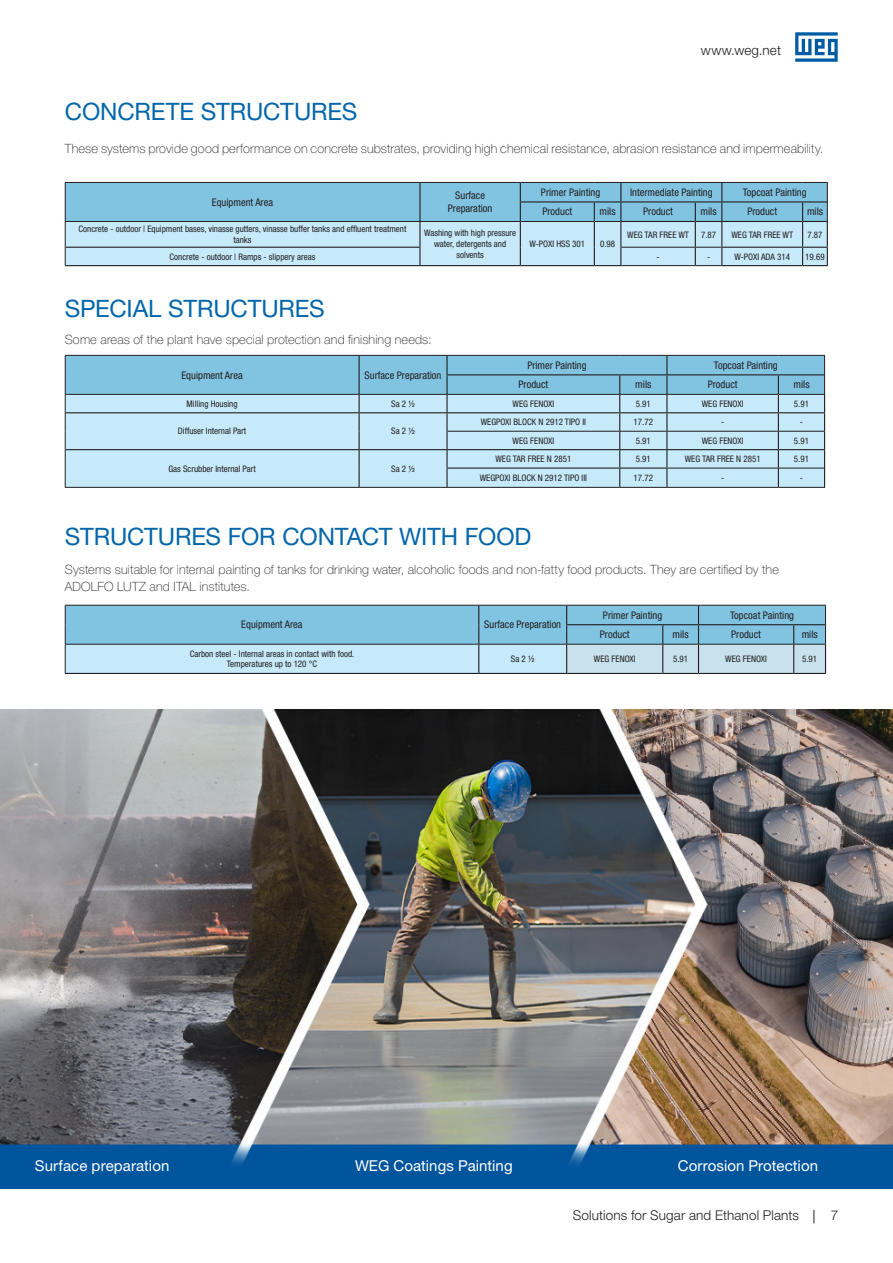
<style>
.page{position:relative;width:893px;height:1263px;background:#fff}
.page>*{position:absolute;margin:0;border:0;box-sizing:border-box;transform-origin:0 0}
.Título{font:24px "Helvetica Neue LT Pro";letter-spacing:-.01em;color:#0366aa}
.Título-2{font:15px "Helvetica Neue LT Pro";letter-spacing:.005em;color:#fff}
.t1{font:300 13.5px "Helvetica Neue LT Pro";letter-spacing:.01em;color:#231f20}
._09___Copy_BLACK_HN45_9pt{font:100 12.75px/17px "Helvetica Neue LT Pro";letter-spacing:.01em;color:#231f20}
._11___HeadTable_CENTERED_HN67_6pt{font:condensed 10.5px "Helvetica Neue LT Pro";color:#231f20}
.t2{font:condensed 9px/10.8px "Helvetica Neue LT Pro";color:#231f20;text-align:center}
</style>
<div class="page">
<svg style="left:795px;top:32px;width:43px;height:30px"></svg>
<svg style="left:813px;top:1210px;width:1px;height:13px"></svg>
<img style="left:0;top:709px;width:893px;height:479px">
<hr style="left:65px;top:487px;width:294px;height:1px;background:#231f20">
<hr style="left:359px;top:487px;width:88px;height:1px;background:#231f20">
<svg style="left:65px;top:355px;width:760px;height:132px;background:#aad4e8"></svg>
<hr style="left:447px;top:487px;width:173px;height:1px;background:#231f20">
<hr style="left:620px;top:487px;width:47px;height:1px;background:#231f20">
<hr style="left:667px;top:487px;width:111px;height:1px;background:#231f20">
<hr style="left:778px;top:487px;width:47px;height:1px;background:#231f20">
<svg style="left:65px;top:182px;width:763px;height:84px;background:#9dcce1"></svg>
<hr style="left:65px;top:673px;width:414px;height:1px;background:#231f20">
<hr style="left:479px;top:673px;width:88px;height:1px;background:#231f20">
<hr style="left:567px;top:673px;width:96px;height:1px;background:#231f20">
<hr style="left:663px;top:673px;width:35px;height:1px;background:#231f20">
<hr style="left:698px;top:673px;width:96px;height:1px;background:#231f20">
<hr style="left:794px;top:673px;width:32px;height:1px;background:#231f20">
<svg style="left:65px;top:605px;width:761px;height:68px;background:#9acce2"></svg>
<hr style="left:479px;top:644px;width:88px;height:1px;background:#231f20">
<hr style="left:567px;top:644px;width:96px;height:1px;background:#231f20">
<hr style="left:663px;top:644px;width:35px;height:1px;background:#231f20">
<hr style="left:698px;top:644px;width:96px;height:1px;background:#231f20">
<hr style="left:794px;top:644px;width:32px;height:1px;background:#231f20">
<p class="Título" style="left:65px;top:97px;width:294px">CONCRETE STRUCTURES</p>
<h3 class="t1" style="left:701px;top:42px;width:82px">www.weg.net</h3>
<p class="_09___Copy_BLACK_HN45_9pt" style="left:65px;top:140px;width:760px">These systems provide good performance on concrete substrates, providing high chemical resistance, abrasion resistance and impermeability.</p>
<p class="_11___HeadTable_CENTERED_HN67_6pt" style="left:212px;top:196px;width:63px">Equipment Area</p>
<p class="_11___HeadTable_CENTERED_HN67_6pt" style="left:455px;top:190px;width:31px">Surface</p>
<p class="_11___HeadTable_CENTERED_HN67_6pt" style="left:448px;top:202px;width:46px">Preparation</p>
<p class="_11___HeadTable_CENTERED_HN67_6pt" style="left:541px;top:186px;width:61px">Primer Painting</p>
<p class="_11___HeadTable_CENTERED_HN67_6pt" style="left:630px;top:186px;width:84px">Intermediate Painting</p>
<p class="_11___HeadTable_CENTERED_HN67_6pt" style="left:743px;top:186px;width:65px">Topcoat Painting</p>
<p class="_11___HeadTable_CENTERED_HN67_6pt" style="left:542px;top:206px;width:31px">Product</p>
<p class="_11___HeadTable_CENTERED_HN67_6pt" style="left:599px;top:206px;width:18px">mils</p>
<p class="_11___HeadTable_CENTERED_HN67_6pt" style="left:643px;top:206px;width:31px">Product</p>
<p class="_11___HeadTable_CENTERED_HN67_6pt" style="left:700px;top:206px;width:18px">mils</p>
<p class="_11___HeadTable_CENTERED_HN67_6pt" style="left:747px;top:206px;width:31px">Product</p>
<p class="_11___HeadTable_CENTERED_HN67_6pt" style="left:807px;top:206px;width:18px">mils</p>
<p class="t2" style="left:79px;top:223px;width:329px">Concrete - outdoor | Equipment bases, vinasse gutters, vinasse buffer tanks and effluent treatment tanks</p>
<p class="t2" style="left:424px;top:227px;width:94px">Washing with high pressure water, detergents and solvents</p>
<p class="t2" style="left:529px;top:238px;width:57px">W-POXI HSS 301</p>
<p class="t2" style="left:600px;top:238px;width:17px">0.98</p>
<p class="t2" style="left:627px;top:229px;width:63px">WEG TAR FREE WT</p>
<p class="t2" style="left:701px;top:229px;width:17px">7.87</p>
<p class="t2" style="left:731px;top:229px;width:63px">WEG TAR FREE WT</p>
<p class="t2" style="left:807px;top:229px;width:17px">7.87</p>
<p class="t2" style="left:170px;top:251px;width:147px">Concrete - outdoor | Ramps - slippery areas</p>
<p class="t2" style="left:656px;top:251px;width:5px">-</p>
<p class="t2" style="left:707px;top:251px;width:5px">-</p>
<p class="t2" style="left:734px;top:251px;width:57px">W-POXI ADA 314</p>
<p class="t2" style="left:805px;top:251px;width:21px">19.69</p>
<p class="Título" style="left:65px;top:293px;width:261px">SPECIAL STRUCTURES</p>
<p class="_09___Copy_BLACK_HN45_9pt" style="left:65px;top:331px;width:368px">Some areas of the plant have special protection and finishing needs:</p>
<p class="_11___HeadTable_CENTERED_HN67_6pt" style="left:181px;top:369px;width:63px">Equipment Area</p>
<p class="_11___HeadTable_CENTERED_HN67_6pt" style="left:365px;top:369px;width:78px">Surface Preparation</p>
<p class="_11___HeadTable_CENTERED_HN67_6pt" style="left:527px;top:359px;width:61px">Primer Painting</p>
<p class="_11___HeadTable_CENTERED_HN67_6pt" style="left:714px;top:359px;width:65px">Topcoat Painting</p>
<p class="_11___HeadTable_CENTERED_HN67_6pt" style="left:518px;top:379px;width:31px">Product</p>
<p class="_11___HeadTable_CENTERED_HN67_6pt" style="left:635px;top:379px;width:18px">mils</p>
<p class="_11___HeadTable_CENTERED_HN67_6pt" style="left:708px;top:379px;width:31px">Product</p>
<p class="_11___HeadTable_CENTERED_HN67_6pt" style="left:793px;top:379px;width:18px">mils</p>
<p class="t2" style="left:187px;top:398px;width:53px">Milling Housing</p>
<p class="t2" style="left:391px;top:398px;width:25px">Sa 2 ½</p>
<p class="t2" style="left:512px;top:398px;width:43px">WEG FENOXI</p>
<p class="t2" style="left:636px;top:398px;width:17px">5.91</p>
<p class="t2" style="left:702px;top:398px;width:43px">WEG FENOXI</p>
<p class="t2" style="left:794px;top:398px;width:17px">5.91</p>
<p class="t2" style="left:178px;top:426px;width:70px">Diffuser Internal Part</p>
<p class="t2" style="left:391px;top:426px;width:25px">Sa 2 ½</p>
<p class="t2" style="left:481px;top:417px;width:107px">WEGPOXI BLOCK N 2912 TIPO II</p>
<p class="t2" style="left:634px;top:417px;width:21px">17.72</p>
<p class="t2" style="left:721px;top:417px;width:5px">-</p>
<p class="t2" style="left:800px;top:417px;width:5px">-</p>
<p class="t2" style="left:512px;top:435px;width:43px">WEG FENOXI</p>
<p class="t2" style="left:636px;top:435px;width:17px">5.91</p>
<p class="t2" style="left:702px;top:435px;width:43px">WEG FENOXI</p>
<p class="t2" style="left:794px;top:435px;width:17px">5.91</p>
<p class="t2" style="left:168px;top:463px;width:89px">Gas Scrubber Internal Part</p>
<p class="t2" style="left:391px;top:463px;width:25px">Sa 2 ½</p>
<p class="t2" style="left:495px;top:453px;width:77px">WEG TAR FREE N 2851</p>
<p class="t2" style="left:636px;top:453px;width:17px">5.91</p>
<p class="t2" style="left:685px;top:453px;width:77px">WEG TAR FREE N 2851</p>
<p class="t2" style="left:794px;top:453px;width:17px">5.91</p>
<p class="t2" style="left:480px;top:472px;width:109px">WEGPOXI BLOCK N 2912 TIPO III</p>
<p class="t2" style="left:634px;top:472px;width:21px">17.72</p>
<p class="t2" style="left:721px;top:472px;width:5px">-</p>
<p class="t2" style="left:800px;top:472px;width:5px">-</p>
<p class="Título" style="left:65px;top:522px;width:468px">STRUCTURES FOR CONTACT WITH FOOD</p>
<p class="_09___Copy_BLACK_HN45_9pt" style="left:65px;top:561px;width:716px">Systems suitable for internal painting of tanks for drinking water, alcoholic foods and non-fatty food products. They are certified by the<br>ADOLFO LUTZ and ITAL institutes.</p>
<p class="_11___HeadTable_CENTERED_HN67_6pt" style="left:241px;top:619px;width:63px">Equipment Area</p>
<p class="_11___HeadTable_CENTERED_HN67_6pt" style="left:484px;top:619px;width:78px">Surface Preparation</p>
<p class="_11___HeadTable_CENTERED_HN67_6pt" style="left:603px;top:609px;width:61px">Primer Painting</p>
<p class="_11___HeadTable_CENTERED_HN67_6pt" style="left:730px;top:609px;width:65px">Topcoat Painting</p>
<p class="_11___HeadTable_CENTERED_HN67_6pt" style="left:600px;top:628px;width:31px">Product</p>
<p class="_11___HeadTable_CENTERED_HN67_6pt" style="left:673px;top:628px;width:18px">mils</p>
<p class="_11___HeadTable_CENTERED_HN67_6pt" style="left:731px;top:628px;width:31px">Product</p>
<p class="_11___HeadTable_CENTERED_HN67_6pt" style="left:802px;top:628px;width:18px">mils</p>
<p class="t2" style="left:190px;top:648px;width:166px">Carbon steel - Internal areas in contact with food.</p>
<p class="t2" style="left:227px;top:659px;width:92px">Temperatures up to 120 °C</p>
<p class="t2" style="left:511px;top:653px;width:25px">Sa 2 ½</p>
<p class="t2" style="left:594px;top:653px;width:43px">WEG FENOXI</p>
<p class="t2" style="left:673px;top:653px;width:17px">5.91</p>
<p class="t2" style="left:725px;top:653px;width:43px">WEG FENOXI</p>
<p class="t2" style="left:802px;top:653px;width:17px">5.91</p>
<p class="Título-2" style="left:35px;top:1157px;width:136px">Surface preparation</p>
<p class="Título-2" style="left:355px;top:1157px;width:159px">WEG Coatings Painting</p>
<p class="Título-2" style="left:678px;top:1157px;width:142px">Corrosion Protection</p>
<h3 class="t1" style="left:573px;top:1207px;width:228px">Solutions for Sugar and Ethanol Plants</h3>
<h3 class="t1" style="left:831px;top:1207px;width:9px">7</h3>
</div>
